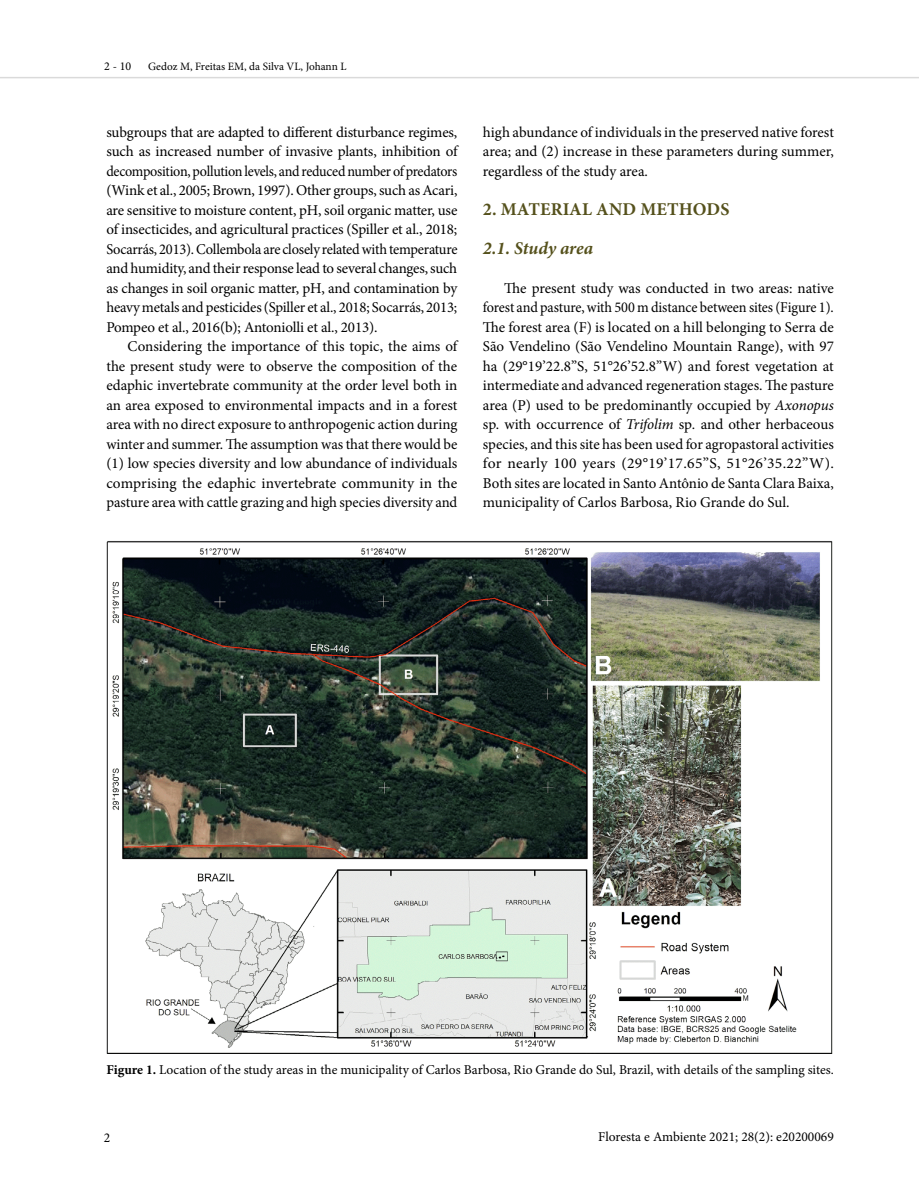
<style>
.page{position:relative;width:919px;height:1191px;background:#fff}
.page>*{position:absolute;margin:0;border:0;box-sizing:border-box;transform-origin:0 0}
.t1{font:700 18px "Minion Pro";letter-spacing:.01em;color:#55511c}
.t2{font:italic 700 18px "Minion Pro";letter-spacing:-.01em;color:#55511c}
.t3{font:15px/19.5px "Minion Pro";letter-spacing:-.005em;color:#000;text-align:justify}
.t4{font:13.5px "Minion Pro";color:#000}
.t5{font:12px "Minion Pro";color:#000}
.t6{font:11.25px "Minion Pro";color:#000}
.s1{font-style:italic}
.s2{font-weight:700}
</style>
<div class="page">
<hr style="left:0;top:77px;width:918px;height:1px;background:#dadada">
<img style="left:106px;top:541px;width:727px;height:512px">
<p class="t5" style="left:104px;top:58px;width:28px">2 - 10</p>
<p class="t6" style="left:148px;top:59px;width:200px">Gedoz M, Freitas EM, da Silva VL, Johann L</p>
<p class="t3" style="left:106px;top:122px;width:352px">subgroups that are adapted to different disturbance regimes, such as increased number of invasive plants, inhibition of decomposition, pollution levels, and reduced number of predators (Wink et al., 2005; Brown, 1997). Other groups, such as Acari, are sensitive to moisture content, pH, soil organic matter, use of insecticides, and agricultural practices (Spiller et al., 2018; Socarrás, 2013). Collembola are closely related with temperature and humidity, and their response lead to several changes, such as changes in soil organic matter, pH, and contamination by heavy metals and pesticides (Spiller et al., 2018; Socarrás, 2013; Pompeo et al., 2016(b); Antoniolli et al., 2013).</p>
<p class="t3" style="left:106px;top:337px;width:352px;text-indent:21px">Considering the importance of this topic, the aims of the present study were to observe the composition of the edaphic invertebrate community at the order level both in an area exposed to environmental impacts and in a forest area with no direct exposure to anthropogenic action during winter and summer. The assumption was that there would be (1) low species diversity and low abundance of individuals comprising the edaphic invertebrate community in the pasture area with cattle grazing and high species diversity and</p>
<p class="t3" style="left:483px;top:122px;width:352px">high abundance of individuals in the preserved native forest area; and (2) increase in these parameters during summer, regardless of the study area.</p>
<p class="t1" style="left:483px;top:196px;width:248px">2. MATERIAL AND METHODS</p>
<p class="t2" style="left:483px;top:235px;width:112px">2.1. Study area</p>
<p class="t3" style="left:483px;top:278px;width:352px;text-indent:21px">The present study was conducted in two areas: native forest and pasture, with 500 m distance between sites (Figure 1).<br>The forest area (F) is located on a hill belonging to Serra de São Vendelino (São Vendelino Mountain Range), with 97 ha (29°19’22.8”S, 51°26’52.8”W) and forest vegetation at intermediate and advanced regeneration stages. The pasture area (P) used to be predominantly occupied by <span class="s1">Axonopus </span>sp. with occurrence of <span class="s1">Trifolim</span> sp<span class="s1">.</span> and other herbaceous species, and this site has been used for agropastoral activities for nearly 100 years (29°19’17.65”S, 51°26’35.22”W).<br>Both sites are located in Santo Antônio de Santa Clara Baixa, municipality of Carlos Barbosa, Rio Grande do Sul.</p>
<p class="t4" style="left:106px;top:1060px;width:729px"><span class="s2">Figure 1.</span> Location of the study areas in the municipality of Carlos Barbosa, Rio Grande do Sul, Brazil, with details of the sampling sites.</p>
<p class="t4" style="left:104px;top:1128px;width:8px">2</p>
<p class="t4" style="left:598px;top:1127px;width:237px">Floresta e Ambiente 2021; 28(2): e20200069</p>
</div>
